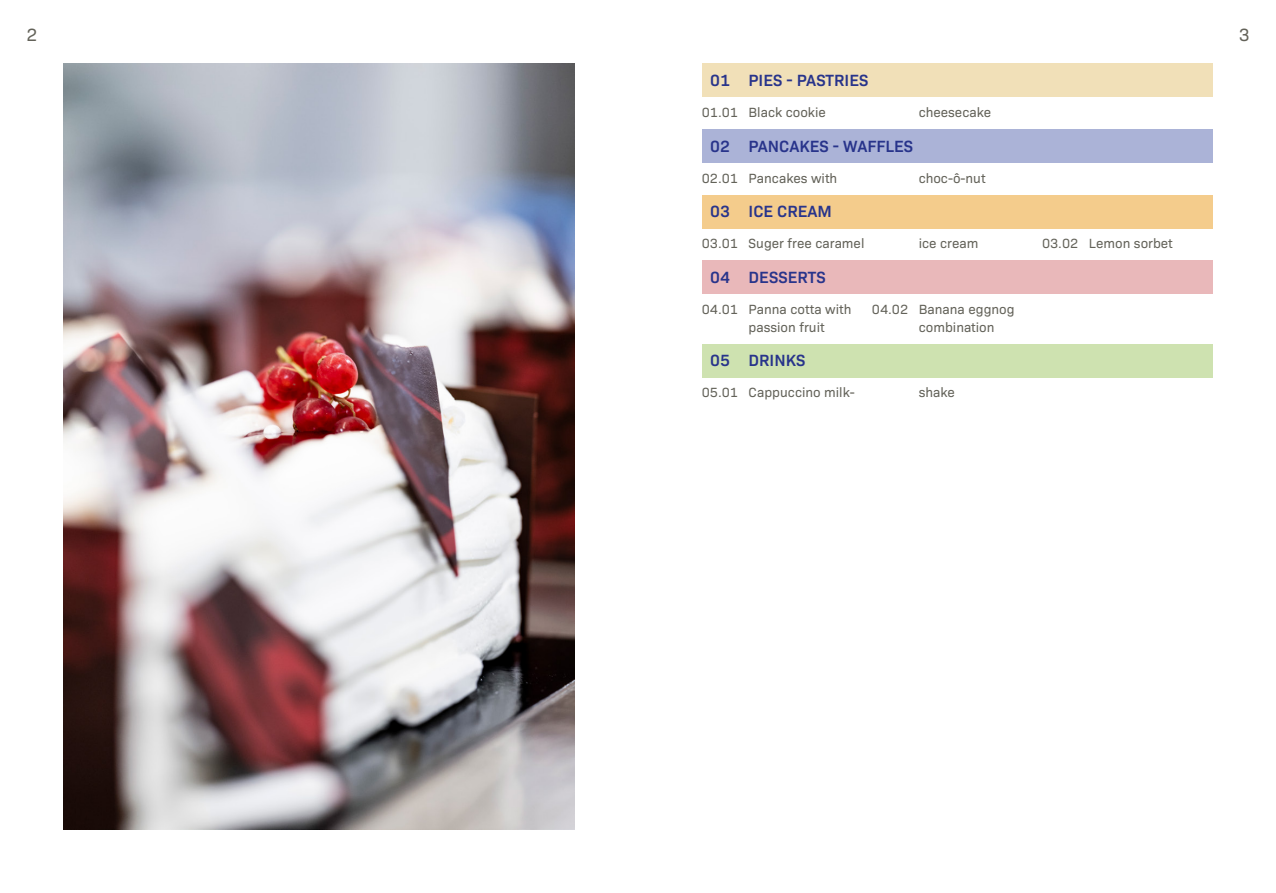
<style>
.page{position:relative;width:1276px;height:893px;background:#fff}
.page>*{position:absolute;margin:0;border:0;box-sizing:border-box;transform-origin:0 0}
.t1{font:18px "Bio Sans";color:#636259}
.t2{font:600 16.5px "Bio Sans";color:#28348b}
.t3{font:13.5px/18px "Bio Sans";color:#636259}
</style>
<div class="page">
<img style="left:64px;top:64px;width:510px;height:765px">
<div style="left:702px;top:64px;width:510px;height:33px;background:#f1e0b8"></div>
<div style="left:702px;top:129px;width:510px;height:34px;background:#abb3d7"></div>
<div style="left:702px;top:195px;width:510px;height:33px;background:#f4cc8c"></div>
<div style="left:702px;top:260px;width:510px;height:34px;background:#e9b8ba"></div>
<div style="left:702px;top:344px;width:510px;height:33px;background:#cee2b0"></div>
<h1 class="t1" style="left:26px;top:21px;width:12px">2</h1>
<h1 class="t1" style="left:1238px;top:21px;width:12px">3</h1>
<p class="t2" style="left:710px;top:68px;width:160px">01 PIES - PASTRIES</p>
<p class="t3" style="left:702px;top:102px;width:126px">01.01 Black cookie</p>
<p class="t3" style="left:918px;top:102px;width:74px">cheesecake</p>
<p class="t2" style="left:710px;top:134px;width:204px">02 PANCAKES - WAFFLES</p>
<p class="t3" style="left:702px;top:168px;width:137px">02.01 Pancakes with</p>
<p class="t3" style="left:918px;top:168px;width:68px">choc-ô-nut</p>
<p class="t2" style="left:710px;top:199px;width:123px">03 ICE CREAM</p>
<p class="t3" style="left:702px;top:233px;width:164px">03.01 Suger free caramel</p>
<p class="t3" style="left:918px;top:233px;width:61px">ice cream</p>
<p class="t3" style="left:1042px;top:233px;width:132px">03.02 Lemon sorbet</p>
<p class="t2" style="left:710px;top:265px;width:117px">04 DESSERTS</p>
<p class="t3" style="left:748px;top:299px;width:104px;text-indent:-47px">04.01 Panna cotta with passion fruit</p>
<p class="t3" style="left:918px;top:299px;width:97px;text-indent:-47px">04.02 Banana eggnog combination</p>
<p class="t2" style="left:710px;top:348px;width:96px">05 DRINKS</p>
<p class="t3" style="left:702px;top:382px;width:154px">05.01 Cappuccino milk-</p>
<p class="t3" style="left:918px;top:382px;width:38px">shake</p>
</div>
